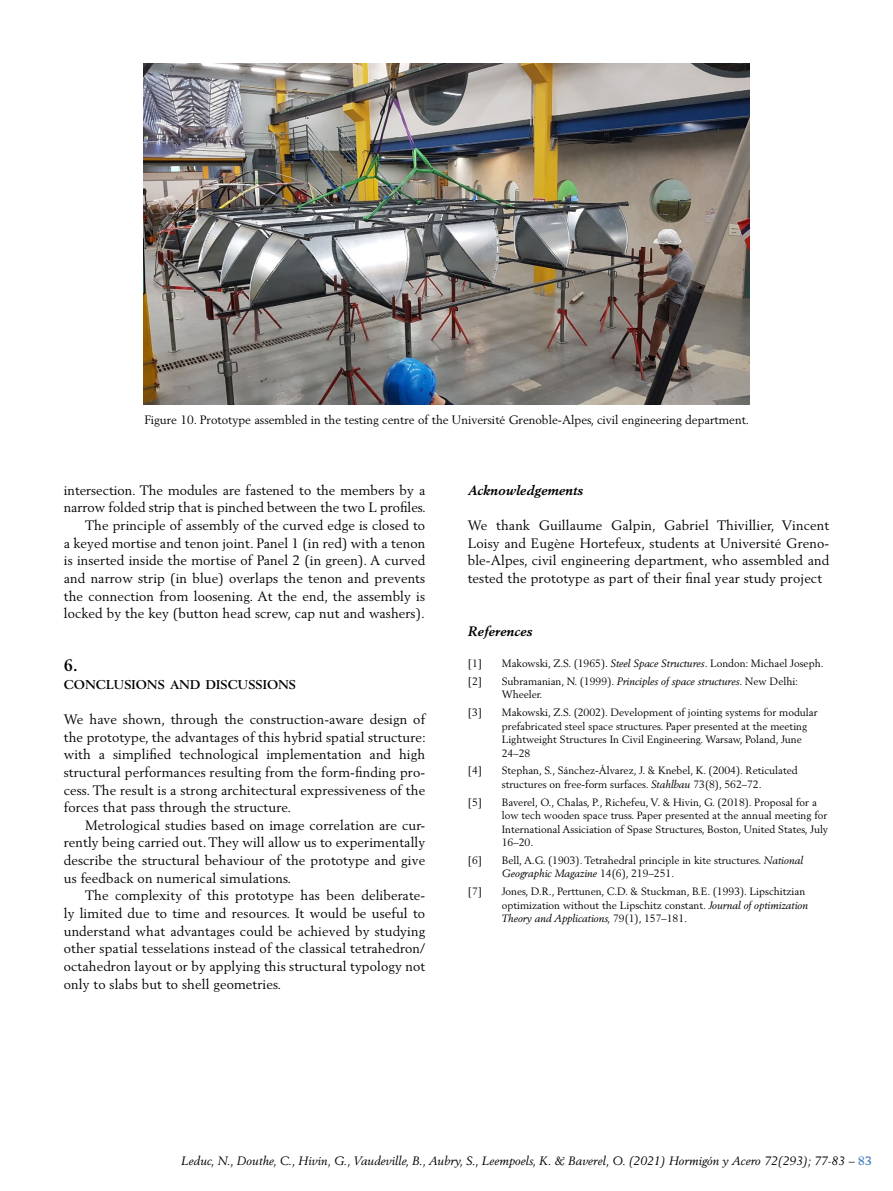
<style>
.page{position:relative;width:893px;height:1191px;background:#fff}
.page>*{position:absolute;margin:0;border:0;box-sizing:border-box;transform-origin:0 0}
.t1{font:700 16.5px "Berling LT Std";color:#000}
.t2{font:13.5px/17.7px "Berling LT Std";letter-spacing:.01em;color:#000;text-align:justify}
.t3{font:italic 700 13.5px "Berling LT Std";letter-spacing:.01em;color:#000}
.t4{font:700 12.6px "Berling LT Std";letter-spacing:.015em;color:#000}
.t5{font:italic 12px "Berling LT Std";letter-spacing:.01em;color:#000}
.t6{font:12px "Berling LT Std";color:#000}
.t7{font:10.5px/13.5px "Berling LT Std";color:#000}
.s1{font-style:italic}
.s2{font-weight:700;font-style:normal;color:#417abe}
</style>
<div class="page">
<img style="left:144px;top:64px;width:605px;height:340px">
<p class="t6" style="left:144px;top:413px;width:606px">Figure 10. Prototype assembled in the testing centre of the Université Grenoble-Alpes, civil engineering department.</p>
<p class="t2" style="left:64px;top:481px;width:364px;text-align:right">intersection. The modules are fastened to the members by a narrow folded strip that is pinched between the two L profiles.<br>The principle of assembly of the curved edge is closed to<br>a keyed mortise and tenon joint. Panel 1 (in red) with a tenon is inserted inside the mortise of Panel 2 (in green). A curved and narrow strip (in blue) overlaps the tenon and prevents the connection from loosening. At the end, the assembly is locked by the key (button head screw, cap nut and washers).</p>
<p class="t1" style="left:64px;top:655px;width:15px">6.</p>
<p class="t4" style="left:64px;top:677px;width:234px">CONCLUSIONS AND DISCUSSIONS</p>
<p class="t2" style="left:64px;top:710px;width:364px">We have shown, through the construction-aware design of the prototype, the advantages of this hybrid spatial structure: with a simplified technological implementation and high structural performances resulting from the form-finding pro&shy;cess. The result is a strong architectural expressiveness of the forces that pass through the structure.</p>
<p class="t2" style="left:64px;top:816px;width:363px;text-indent:21px">Metrological studies based on image correlation are cur&shy;rently being carried out. They will allow us to experimentally describe the structural behaviour of the prototype and give us feedback on numerical simulations.</p>
<p class="t2" style="left:64px;top:886px;width:363px;text-indent:21px">The complexity of this prototype has been deliberate&shy;ly limited due to time and resources. It would be useful to understand what advantages could be achieved by studying other spatial tesselations instead of the classical tetrahedron/ octahedron layout or by applying this structural typology not only to slabs but to shell geometries.</p>
<p class="t3" style="left:468px;top:482px;width:117px">Acknowledgements</p>
<p class="t2" style="left:468px;top:516px;width:363px">We thank Guillaume Galpin, Gabriel Thivillier, Vincent Loisy and Eugène Hortefeux, students at Université Greno&shy;ble-Alpes, civil engineering department, who assembled and tested the prototype as part of their final year study project</p>
<p class="t3" style="left:468px;top:623px;width:66px">References</p>
<p class="t7" style="left:468px;top:656px;width:16px">[1]</p>
<p class="t7" style="left:502px;top:656px;width:323px">Makowski, Z.S. (1965). <span class="s1">Steel Space Structures</span>. London: Michael Joseph.</p>
<p class="t7" style="left:468px;top:674px;width:16px">[2]</p>
<p class="t7" style="left:502px;top:674px;width:298px">Subramanian, N. (1999). <span class="s1">Principles of space structures</span>. New Delhi:<br>Wheeler.</p>
<p class="t7" style="left:468px;top:705px;width:16px">[3]</p>
<p class="t7" style="left:502px;top:705px;width:317px">Makowski, Z.S. (2002). Development of jointing systems for modular prefabricated steel space structures. Paper presented at the meeting Lightweight Structures In Civil Engineering. Warsaw, Poland, June 24–28</p>
<p class="t7" style="left:468px;top:763px;width:16px">[4]</p>
<p class="t7" style="left:502px;top:763px;width:297px">Stephan, S., Sánchez-Álvarez, J. &amp; Knebel, K. (2004). Reticulated structures on free-form surfaces. <span class="s1">Stahlbau</span> 73(8), 562–72.</p>
<p class="t7" style="left:468px;top:795px;width:16px">[5]</p>
<p class="t7" style="left:502px;top:795px;width:328px">Baverel, O., Chalas, P., Richefeu, V. &amp; Hivin, G. (2018). Proposal for a low tech wooden space truss. Paper presented at the annual meeting for International Assiciation of Spase Structures, Boston, United States, July 16–20.</p>
<p class="t7" style="left:468px;top:853px;width:16px">[6]</p>
<p class="t7" style="left:502px;top:853px;width:303px">Bell, A.G. (1903). Tetrahedral principle in kite structures. <span class="s1">National<br>Geographic Magazine</span> 14(6), 219–251.</p>
<p class="t7" style="left:468px;top:884px;width:16px">[7]</p>
<p class="t7" style="left:502px;top:884px;width:308px">Jones, D.R., Perttunen, C.D. &amp; Stuckman, B.E. (1993). Lipschitzian optimization without the Lipschitz constant. <span class="s1">Journal of optimization<br>Theory and Applications,</span> 79(1), 157–181.</p>
<p class="t5" style="left:181px;top:1153px;width:692px">Leduc, N., Douthe, C., Hivin, G., Vaudeville, B., Aubry, S., Leempoels, K. &amp; Baverel, O. (2021) Hormigón y Acero 72(293); 77-83 – <span class="s2">83</span></p>
</div>
